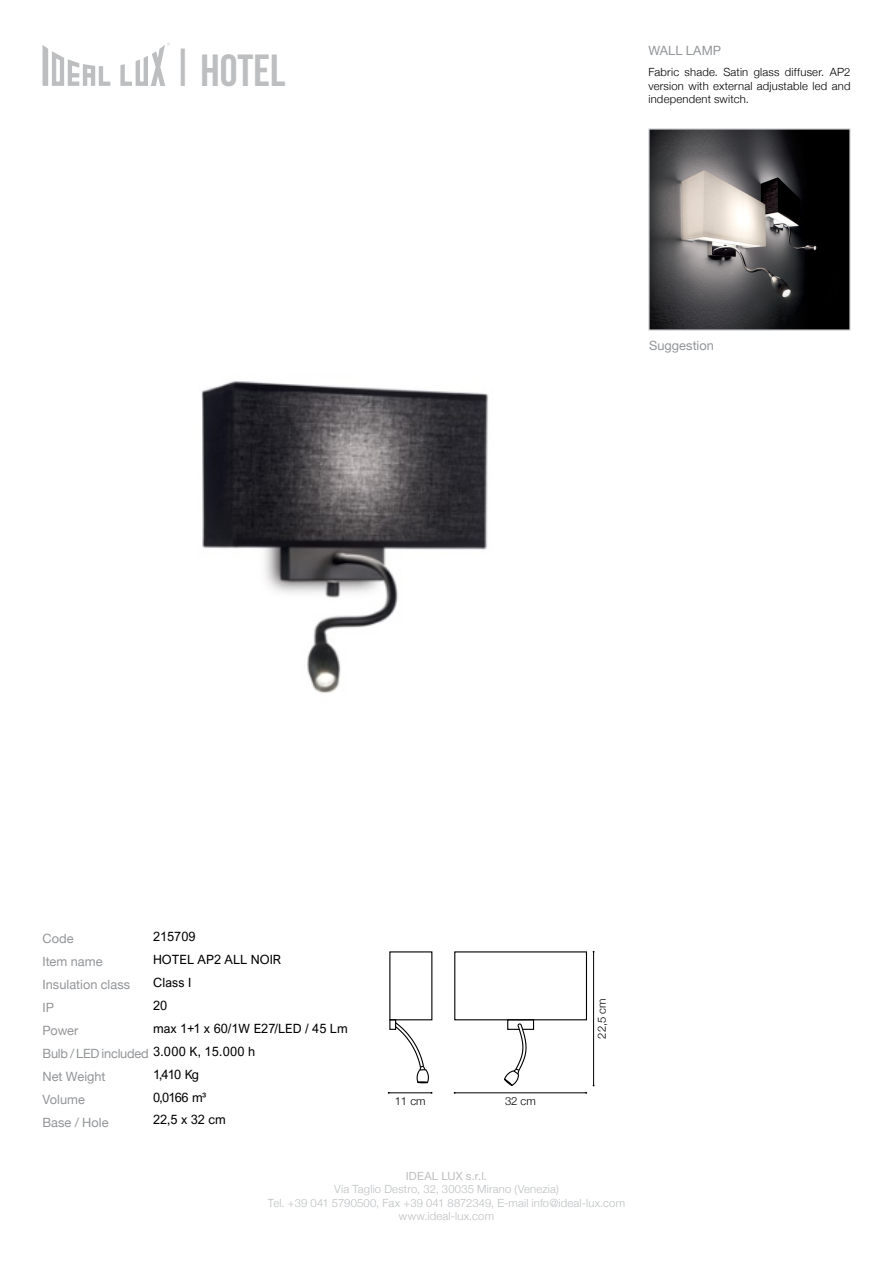
<style>
.page{position:relative;width:893px;height:1263px;background:#fff}
.page>*{position:absolute;margin:0;border:0;box-sizing:border-box;transform-origin:0 0}
.t1{font:45px "Bebas Neue";color:#bcbec0}
.t2{font:12.75px/23px "Arial Nova";color:#000}
.t3{font:12.75px/23px "Helvetica Neue";color:#939598}
.t4{font:12.75px/22.8px "Helvetica Neue";letter-spacing:-.02em;color:#939598}
.t5{font:300 11.25px/13.5px "Helvetica Neue";letter-spacing:.015em;color:#bcbec0;text-align:center}
.t6{font:300 11.25px/13.5px "Helvetica Neue";letter-spacing:.015em;color:#000;text-align:justify}
.t7{font:11.25px "Helvetica Neue";letter-spacing:.015em;color:#bcbec0}
</style>
<div class="page">
<img style="left:201px;top:330px;width:502px;height:363px">
<svg style="left:43px;top:43px;width:127px;height:43px"></svg>
<hr style="left:455px;top:1092px;width:131px;height:1px;background:#000">
<hr style="left:389px;top:1092px;width:43px;height:1px;background:#000">
<hr style="left:593px;top:952px;width:1px;height:133px;background:#000">
<img style="left:650px;top:131px;width:198px;height:197px">
<div style="left:648px;top:129px;width:202px;height:201px;border:1px solid #bcbec0"></div>
<svg style="left:503px;top:1019px;width:32px;height:67px"></svg>
<div style="left:389px;top:1019px;width:7px;height:11px;border:1px solid #000"></div>
<svg style="left:394px;top:1021px;width:35px;height:63px"></svg>
<h1 class="t1" style="left:171px;top:43px;width:24px">|</h1>
<h1 class="t1" style="left:200px;top:46px;width:86px">HOTEL</h1>
<p class="t3" style="left:648px;top:38px;width:74px">WALL LAMP</p>
<p class="t6" style="left:648px;top:65px;width:203px">Fabric shade. Satin glass diffuser. AP2 version with external adjustable led and independent switch.</p>
<p class="t3" style="left:649px;top:333px;width:66px">Suggestion</p>
<p class="t2" style="left:153px;top:925px;width:196px">215709<br>HOTEL AP2 ALL NOIR<br>Class I<br>20<br>max 1+1 x 60/1W E27/LED / 45 Lm<br>3.000 K, 15.000 h<br>1,410 Kg<br>0,0166 m³<br>22,5 x 32 cm</p>
<p class="t3" style="left:43px;top:926px;width:89px">Code<br>Item name<br>Insulation class</p>
<p class="t3" style="left:43px;top:995px;width:13px">IP</p>
<p class="t4" style="left:42px;top:1018px;width:108px">Power<br>Bulb / LED included</p>
<p class="t3" style="left:42px;top:1064px;width:65px">Net Weight</p>
<p class="t3" style="left:42px;top:1087px;width:68px">Volume<br>Base / Hole</p>
<p class="t6" style="left:395px;top:1094px;width:32px">11 cm</p>
<p class="t6" style="left:505px;top:1094px;width:32px">32 cm</p>
<p class="t6" style="left:595px;top:1039px;width:42px;rotate:-90deg">22,5 cm</p>
<p class="t7" style="left:406px;top:1166px;width:83px">IDEAL LUX s.r.l.</p>
<p class="t5" style="left:268px;top:1182px;width:359px">Via Taglio Destro, 32, 30035 Mirano (Venezia)<br>Tel. +39 041 5790500, Fax +39 041 8872349, E-mail info@ideal-lux.com www.ideal-lux.com</p>
</div>
